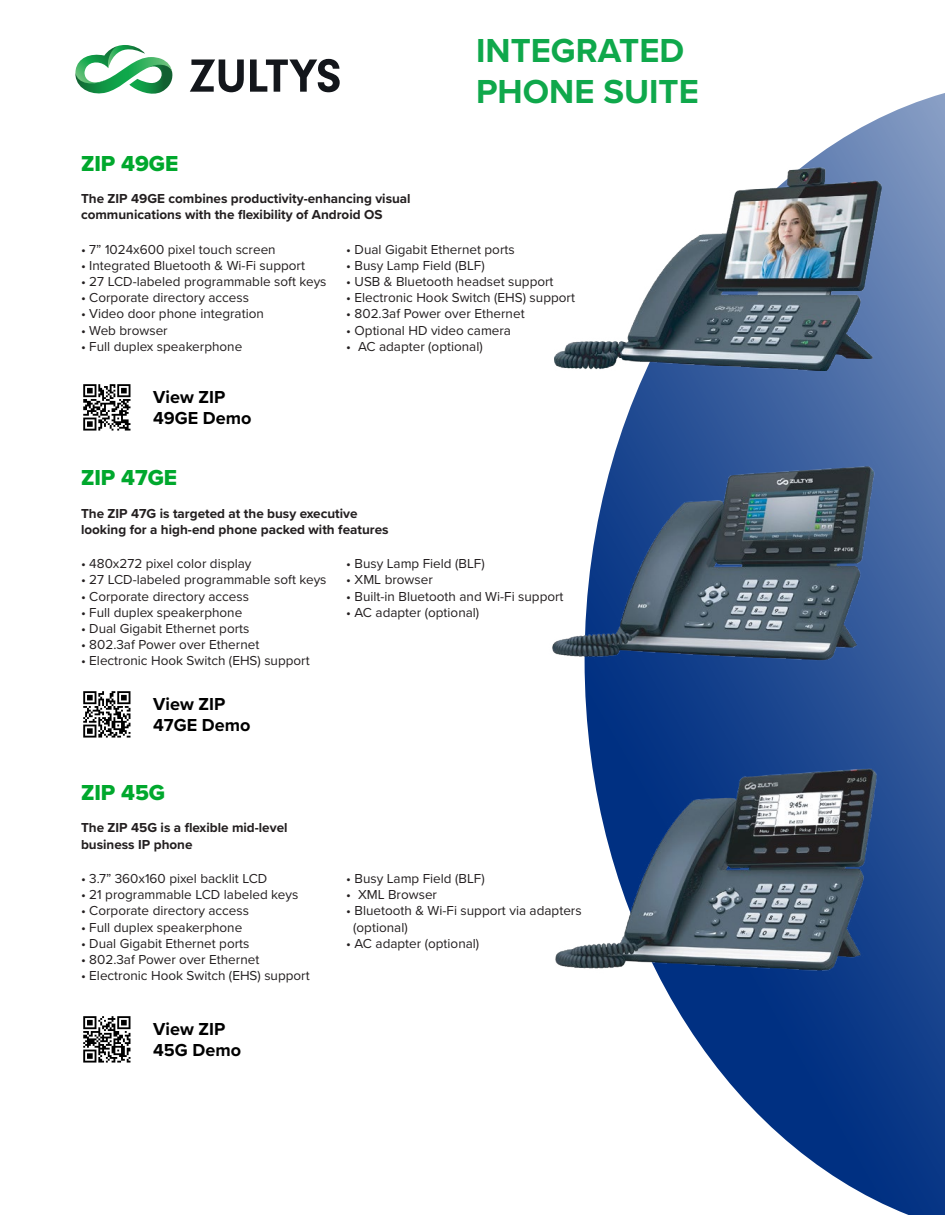
<style>
.page{position:relative;width:945px;height:1215px;background:#fff}
.page>*{position:absolute;margin:0;border:0;box-sizing:border-box;transform-origin:0 0}
.t1{font:700 34.5px/41.4px "Proxima Nova";color:#0fa84b}
.t2{font:22.5px "Proxima Nova Extrabld";color:#00a82d}
.t3{font:700 18px/21.6px "Proxima Nova";color:#000}
.t4{font:13.5px/16.2px "Proxima Nova";color:#231f20}
.t5{font:700 13.5px/16.2px "Proxima Nova";color:#231f20}
</style>
<div class="page">
<svg style="left:585px;top:93px;width:360px;height:1122px"></svg>
<svg style="left:190px;top:59px;width:54px;height:33px"></svg>
<svg style="left:250px;top:59px;width:90px;height:33px"></svg>
<svg style="left:75px;top:45px;width:98px;height:49px"></svg>
<img style="left:554px;top:167px;width:328px;height:203px">
<img style="left:552px;top:451px;width:330px;height:237px">
<img style="left:555px;top:765px;width:327px;height:227px">
<img style="left:83px;top:384px;width:48px;height:47px">
<img style="left:83px;top:691px;width:48px;height:47px">
<img style="left:83px;top:1016px;width:48px;height:47px">
<h1 class="t1" style="left:476px;top:29px;width:224px">INTEGRATED<br>PHONE SUITE</h1>
<h2 class="t2" style="left:81px;top:146px;width:99px">ZIP 49GE</h2>
<p class="t5" style="left:81px;top:190px;width:331px">The ZIP 49GE combines productivity-enhancing visual communications with the flexibility of Android OS</p>
<p class="t4" style="left:81px;top:240px;width:196px">• 7” 1024x600 pixel touch screen</p>
<p class="t4" style="left:81px;top:257px;width:226px">• Integrated Bluetooth &amp; Wi-Fi support</p>
<p class="t4" style="left:81px;top:273px;width:247px">• 27 LCD-labeled programmable soft keys</p>
<p class="t4" style="left:81px;top:289px;width:170px">• Corporate directory access</p>
<p class="t4" style="left:81px;top:305px;width:184px">• Video door phone integration</p>
<p class="t4" style="left:81px;top:321px;width:88px">• Web browser</p>
<p class="t4" style="left:81px;top:338px;width:163px">• Full duplex speakerphone</p>
<p class="t4" style="left:346px;top:240px;width:170px">• Dual Gigabit Ethernet ports</p>
<p class="t4" style="left:346px;top:257px;width:140px">• Busy Lamp Field (BLF)</p>
<p class="t4" style="left:346px;top:273px;width:209px">• USB &amp; Bluetooth headset support</p>
<p class="t4" style="left:346px;top:289px;width:230px">• Electronic Hook Switch (EHS) support</p>
<p class="t4" style="left:346px;top:305px;width:180px">• 802.3af Power over Ethernet</p>
<p class="t4" style="left:346px;top:321px;width:166px">• Optional HD video camera</p>
<p class="t4" style="left:346px;top:338px;width:138px">• AC adapter (optional)</p>
<h3 class="t3" style="left:153px;top:386px;width:100px">View ZIP<br>49GE Demo</h3>
<h2 class="t2" style="left:81px;top:461px;width:98px">ZIP 47GE</h2>
<p class="t5" style="left:81px;top:505px;width:309px">The ZIP 47G is targeted at the busy executive looking for a high-end phone packed with features</p>
<p class="t4" style="left:81px;top:555px;width:172px">• 480x272 pixel color display</p>
<p class="t4" style="left:81px;top:571px;width:247px">• 27 LCD-labeled programmable soft keys</p>
<p class="t4" style="left:81px;top:587px;width:170px">• Corporate directory access</p>
<p class="t4" style="left:81px;top:604px;width:163px">• Full duplex speakerphone</p>
<p class="t4" style="left:81px;top:620px;width:170px">• Dual Gigabit Ethernet ports</p>
<p class="t4" style="left:81px;top:636px;width:180px">• 802.3af Power over Ethernet</p>
<p class="t4" style="left:81px;top:652px;width:230px">• Electronic Hook Switch (EHS) support</p>
<p class="t4" style="left:346px;top:555px;width:140px">• Busy Lamp Field (BLF)</p>
<p class="t4" style="left:346px;top:571px;width:88px">• XML browser</p>
<p class="t4" style="left:346px;top:587px;width:219px">• Built-in Bluetooth and Wi-Fi support</p>
<p class="t4" style="left:346px;top:604px;width:135px">• AC adapter (optional)</p>
<h3 class="t3" style="left:153px;top:693px;width:99px">View ZIP<br>47GE Demo</h3>
<h2 class="t2" style="left:81px;top:776px;width:86px">ZIP 45G</h2>
<p class="t5" style="left:81px;top:819px;width:208px">The ZIP 45G is a flexible mid-level business IP phone</p>
<p class="t4" style="left:81px;top:870px;width:188px">• 3.7” 360x160 pixel backlit LCD</p>
<p class="t4" style="left:81px;top:886px;width:219px">• 21 programmable LCD labeled keys</p>
<p class="t4" style="left:81px;top:902px;width:170px">• Corporate directory access</p>
<p class="t4" style="left:81px;top:918px;width:163px">• Full duplex speakerphone</p>
<p class="t4" style="left:81px;top:935px;width:170px">• Dual Gigabit Ethernet ports</p>
<p class="t4" style="left:81px;top:951px;width:180px">• 802.3af Power over Ethernet</p>
<p class="t4" style="left:81px;top:967px;width:230px">• Electronic Hook Switch (EHS) support</p>
<h3 class="t3" style="left:153px;top:1018px;width:89px">View ZIP<br>45G Demo</h3>
<p class="t4" style="left:346px;top:870px;width:140px">• Busy Lamp Field (BLF)</p>
<p class="t4" style="left:346px;top:886px;width:92px">• XML Browser</p>
<p class="t4" style="left:353px;top:902px;width:230px;text-indent:-7px">• Bluetooth &amp; Wi-Fi support via adapters (optional)</p>
<p class="t4" style="left:346px;top:935px;width:135px">• AC adapter (optional)</p>
</div>
